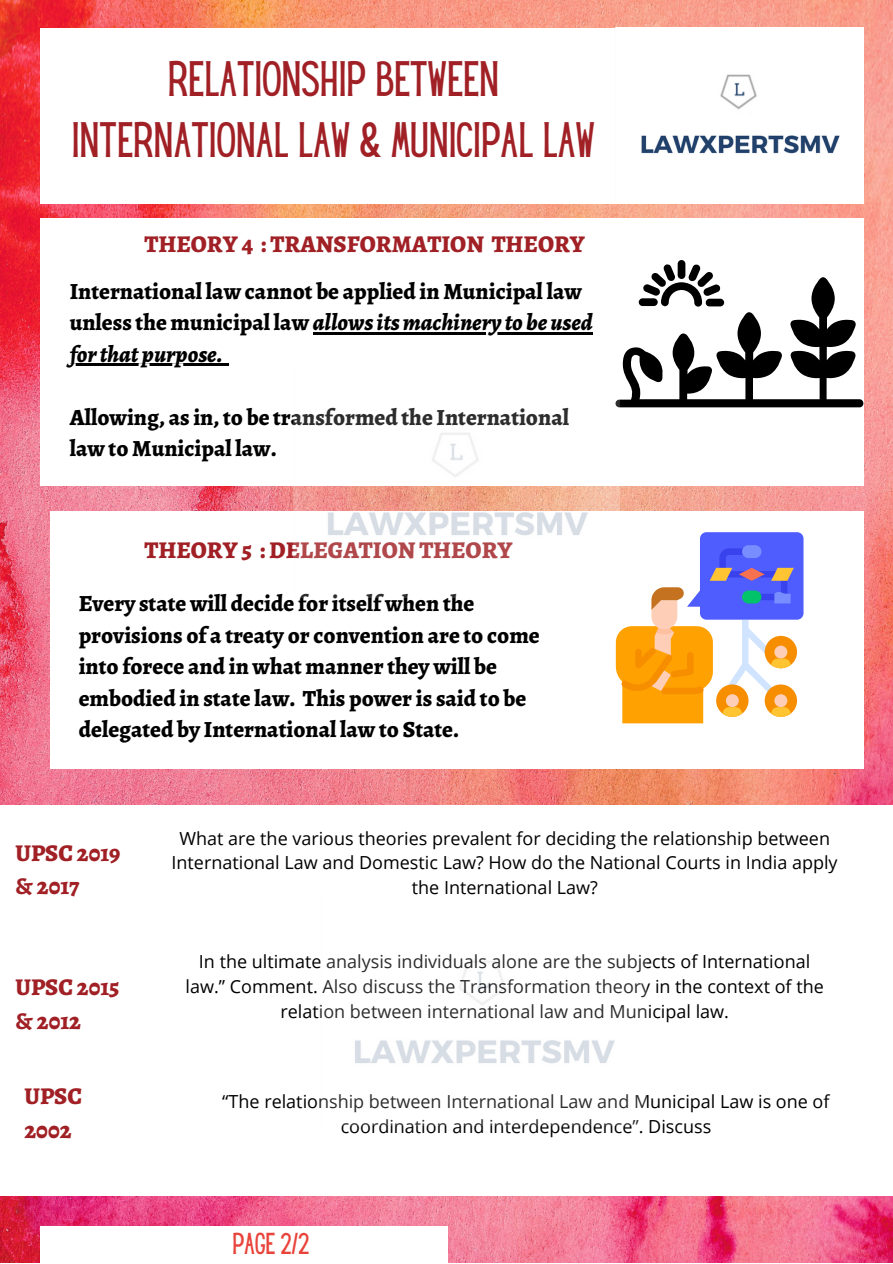
<style>
.page{position:relative;width:893px;height:1264px;background:#fff}
.page>*{position:absolute;margin:0;border:0;box-sizing:border-box;transform-origin:0 0}
.t1{font:43.5px/60.4px "Hey Gotcha";color:#a02025;text-align:center}
.t2{font:26.55px "Hey Gotcha";color:#e8443b}
.t3{font:800 24.15px/33.8px "Alegreya";color:#a02025}
.t4{font:800 23.1px/31.5px "Alegreya";color:#000}
.t5{font:18px/24.8px "Open Sans";color:#000;text-align:center}
.s1{font-style:italic}
</style>
<div class="page">
<img style="left:0;top:0;width:892px;height:1262px">
<div style="left:41px;top:28px;width:822px;height:175px;background:#fff"></div>
<img style="left:641px;top:74px;width:199px;height:80px">
<div style="left:41px;top:219px;width:822px;height:267px;background:#fff"></div>
<div style="left:41px;top:1225px;width:407px;height:37px;background:#fff"></div>
<div style="left:50px;top:511px;width:813px;height:257px;background:#fff"></div>
<div style="left:677px;top:260px;width:8px;height:19px;background:#000;border-radius:4px"></div>
<svg style="left:620px;top:264px;width:243px;height:143px"></svg>
<svg style="left:615px;top:532px;width:188px;height:191px"></svg>
<hr style="left:313px;top:332px;width:279px;height:2px;background:#000">
<hr style="left:70px;top:364px;width:152px;height:2px;background:#000">
<svg style="left:222px;top:364px;width:7px;height:2px"></svg>
<div style="left:0;top:805px;width:892px;height:390px;background:#fff"></div>
<img style="left:294px;top:399px;width:326px;height:198px">
<img style="left:355px;top:961px;width:260px;height:103px">
<h1 class="t1" style="left:72px;top:53px;width:525px">RELATIONSHIP BETWEEN<br>INTERNATIONAL LAW &amp; MUNICIPAL LAW</h1>
<h3 class="t3" style="left:145px;top:227px;width:442px">THEORY 4 : TRANSFORMATION THEORY</h3>
<p class="t4" style="left:70px;top:275px;width:524px">International law cannot be applied in Municipal law unless the municipal law <span class="s1">allowsitsmachinery to be used forthat purpose.</span></p>
<p class="t4" style="left:70px;top:401px;width:501px">Allowing, as in, to be transformed the International law to Municipal law.</p>
<h3 class="t3" style="left:145px;top:533px;width:369px">THEORY 5 : DELEGATION THEORY</h3>
<p class="t4" style="left:79px;top:587px;width:462px">Every state will decide for itself when the provisions of a treaty or convention are to come into forece and in what manner they will be embodied in state law. This power is said to be delegated by International law to State.</p>
<h3 class="t3" style="left:16px;top:835px;width:106px">UPSC 2019 &amp; 2017</h3>
<h3 class="t3" style="left:16px;top:970px;width:105px">UPSC 2015 &amp; 2012</h3>
<p class="t5" style="left:171px;top:825px;width:667px">What are the various theories prevalent for deciding the relationship between<br>International Law and Domestic Law? How do the National Courts in India apply the International Law?</p>
<p class="t5" style="left:185px;top:949px;width:639px">In the ultimate analysis individuals alone are the subjects of International law.” Comment. Also discuss the Transformation theory in the context of the relation between international law and Municipal law.</p>
<h3 class="t3" style="left:25px;top:1078px;width:59px">UPSC<br>2002</h3>
<p class="t5" style="left:222px;top:1089px;width:608px">“The relationship between International Law and Municipal Law is one of coordination and interdependence”. Discuss</p>
<h2 class="t2" style="left:232px;top:1232px;width:78px">PAGE 2/2</h2>
</div>
